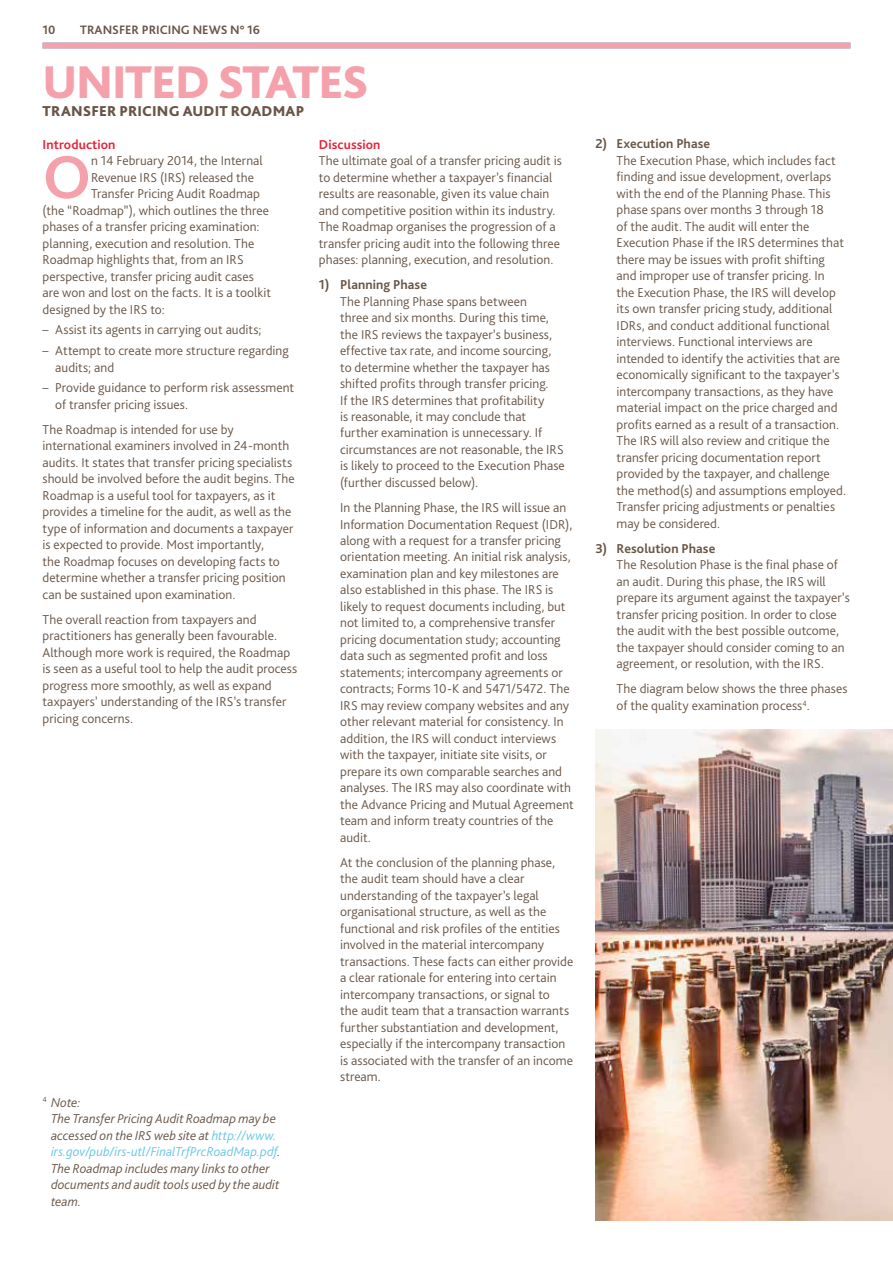
<style>
.page{position:relative;width:893px;height:1263px;background:#fff}
.page>*{position:absolute;margin:0;border:0;box-sizing:border-box;transform-origin:0 0}
.t1{font:700 63.6px "Bliss Pro";color:#f4a1ab}
.t2{font:800 48px "Bliss Pro";letter-spacing:-.03em;color:#f4a1ab}
.t3{font:800 15px "Bliss Pro";letter-spacing:.01em;color:#685546}
.t4{font:300 13.5px/16.5px "Bliss Pro";letter-spacing:.005em;color:#685546}
.t5{font:italic 300 13.5px/16.5px "Bliss Pro";letter-spacing:.005em;color:#685546}
.t6{font:700 13.5px "Bliss Pro";letter-spacing:.005em;color:#685546}
.t7{font:700 13.5px "Bliss Pro";letter-spacing:.005em;color:#e6263c}
.t8{font:700 12.75px "Bliss Pro";color:#685546}
.s1{color:#66c6e4}
</style>
<div class="page">
<div style="left:43px;top:43px;width:807px;height:6px;background:#f4a1ab"></div>
<img style="left:595px;top:730px;width:298px;height:491px">
<p class="t8" style="left:43px;top:22px;width:14px">10</p>
<p class="t8" style="left:80px;top:22px;width:181px">TRANSFER PRICING NEWS N° 16</p>
<h2 class="t2" style="left:43px;top:52px;width:328px">UNITED STATES</h2>
<p class="t3" style="left:43px;top:102px;width:263px">TRANSFER PRICING AUDIT ROADMAP</p>
<p class="t7" style="left:43px;top:136px;width:74px">Introduction</p>
<h1 class="t1" style="left:43px;top:137px;width:50px">O</h1>
<p class="t4" style="left:91px;top:152px;width:173px">n 14 February 2014, the Internal</p>
<p class="t7" style="left:319px;top:136px;width:63px">Discussion</p>
<p class="t4" style="left:319px;top:152px;width:245px">The ultimate goal of a transfer pricing audit is to determine whether a taxpayer’s financial results are reasonable, given its value chain and competitive position within its industry.<br>The Roadmap organises the progression of a transfer pricing audit into the following three phases: planning, execution, and resolution.</p>
<p class="t6" style="left:319px;top:276px;width:110px">1) Planning Phase</p>
<p class="t4" style="left:340px;top:292px;width:226px">The Planning Phase spans between<br>three and six months. During this time, the IRS reviews the taxpayer’s business, effective tax rate, and income sourcing, to determine whether the taxpayer has shifted profits through transfer pricing.<br>If the IRS determines that profitability<br>is reasonable, it may conclude that further examination is unnecessary. If circumstances are not reasonable, the IRS is likely to proceed to the Execution Phase (further discussed below).</p>
<p class="t4" style="left:340px;top:499px;width:235px">In the Planning Phase, the IRS will issue an Information Documentation Request (IDR), along with a request for a transfer pricing orientation meeting. An initial risk analysis, examination plan and key milestones are also established in this phase. The IRS is likely to request documents including, but not limited to, a comprehensive transfer pricing documentation study; accounting data such as segmented profit and loss statements; intercompany agreements or contracts; Forms 10-K and 5471/5472. The IRS may review company websites and any other relevant material for consistency. In addition, the IRS will conduct interviews with the taxpayer, initiate site visits, or prepare its own comparable searches and analyses. The IRS may also coordinate with the Advance Pricing and Mutual Agreement team and inform treaty countries of the audit.</p>
<p class="t4" style="left:340px;top:854px;width:235px">At the conclusion of the planning phase, the audit team should have a clear understanding of the taxpayer’s legal organisational structure, as well as the functional and risk profiles of the entities involved in the material intercompany transactions. These facts can either provide a clear rationale for entering into certain intercompany transactions, or signal to<br>the audit team that a transaction warrants further substantiation and development, especially if the intercompany transaction is associated with the transfer of an income stream.</p>
<p class="t4" style="left:91px;top:169px;width:165px">Revenue IRS (IRS) released the</p>
<p class="t4" style="left:91px;top:185px;width:170px">Transfer Pricing Audit Roadmap</p>
<p class="t4" style="left:43px;top:202px;width:228px">(the “Roadmap”), which outlines the three</p>
<p class="t4" style="left:43px;top:218px;width:219px">phases of a transfer pricing examination:</p>
<p class="t4" style="left:43px;top:235px;width:213px">planning, execution and resolution. The</p>
<p class="t4" style="left:43px;top:251px;width:203px">Roadmap highlights that, from an IRS</p>
<p class="t4" style="left:43px;top:268px;width:213px">perspective, transfer pricing audit cases</p>
<p class="t4" style="left:43px;top:284px;width:230px">are won and lost on the facts. It is a toolkit</p>
<p class="t4" style="left:43px;top:300px;width:124px">designed by the IRS to:</p>
<p class="t4" style="left:43px;top:321px;width:221px">– Assist its agents in carrying out audits;</p>
<p class="t4" style="left:55px;top:342px;width:235px;text-indent:-13px">– Attempt to create more structure regarding audits; and</p>
<p class="t4" style="left:55px;top:379px;width:241px;text-indent:-13px">– Provide guidance to perform risk assessment of transfer pricing issues.</p>
<p class="t4" style="left:43px;top:421px;width:254px">The Roadmap is intended for use by international examiners involved in 24-month audits. It states that transfer pricing specialists should be involved before the audit begins. The Roadmap is a useful tool for taxpayers, as it provides a timeline for the audit, as well as the type of information and documents a taxpayer is expected to provide. Most importantly,<br>the Roadmap focuses on developing facts to determine whether a transfer pricing position can be sustained upon examination.</p>
<p class="t4" style="left:43px;top:611px;width:256px">The overall reaction from taxpayers and practitioners has generally been favourable.<br>Although more work is required, the Roadmap is seen as a useful tool to help the audit process progress more smoothly, as well as expand taxpayers’ understanding of the IRS’s transfer pricing concerns.</p>
<p class="t5" style="left:51px;top:1094px;width:231px;text-indent:-9px"><sup>4</sup> Note:<br>The Transfer Pricing Audit Roadmap may be accessed on the IRS web site at <span class="s1">http://www. irs.gov/pub/irs-utl/FinalTrfPrcRoadMap.pdf</span>.<br>The Roadmap includes many links to other documents and audit tools used by the audit team.</p>
<p class="t6" style="left:595px;top:135px;width:116px">2) Execution Phase</p>
<p class="t4" style="left:617px;top:152px;width:231px">The Execution Phase, which includes fact finding and issue development, overlaps with the end of the Planning Phase. This phase spans over months 3 through 18<br>of the audit. The audit will enter the Execution Phase if the IRS determines that there may be issues with profit shifting and improper use of transfer pricing. In<br>the Execution Phase, the IRS will develop its own transfer pricing study, additional IDRs, and conduct additional functional interviews. Functional interviews are intended to identify the activities that are economically significant to the taxpayer’s intercompany transactions, as they have material impact on the price charged and profits earned as a result of a transaction.<br>The IRS will also review and critique the transfer pricing documentation report provided by the taxpayer, and challenge the method(s) and assumptions employed.<br>Transfer pricing adjustments or penalties may be considered.</p>
<p class="t6" style="left:595px;top:540px;width:121px">3) Resolution Phase</p>
<p class="t4" style="left:617px;top:556px;width:235px">The Resolution Phase is the final phase of an audit. During this phase, the IRS will prepare its argument against the taxpayer’s transfer pricing position. In order to close the audit with the best possible outcome, the taxpayer should consider coming to an agreement, or resolution, with the IRS.</p>
<p class="t4" style="left:617px;top:680px;width:232px">The diagram below shows the three phases of the quality examination process<sup>4</sup>.</p>
</div>
